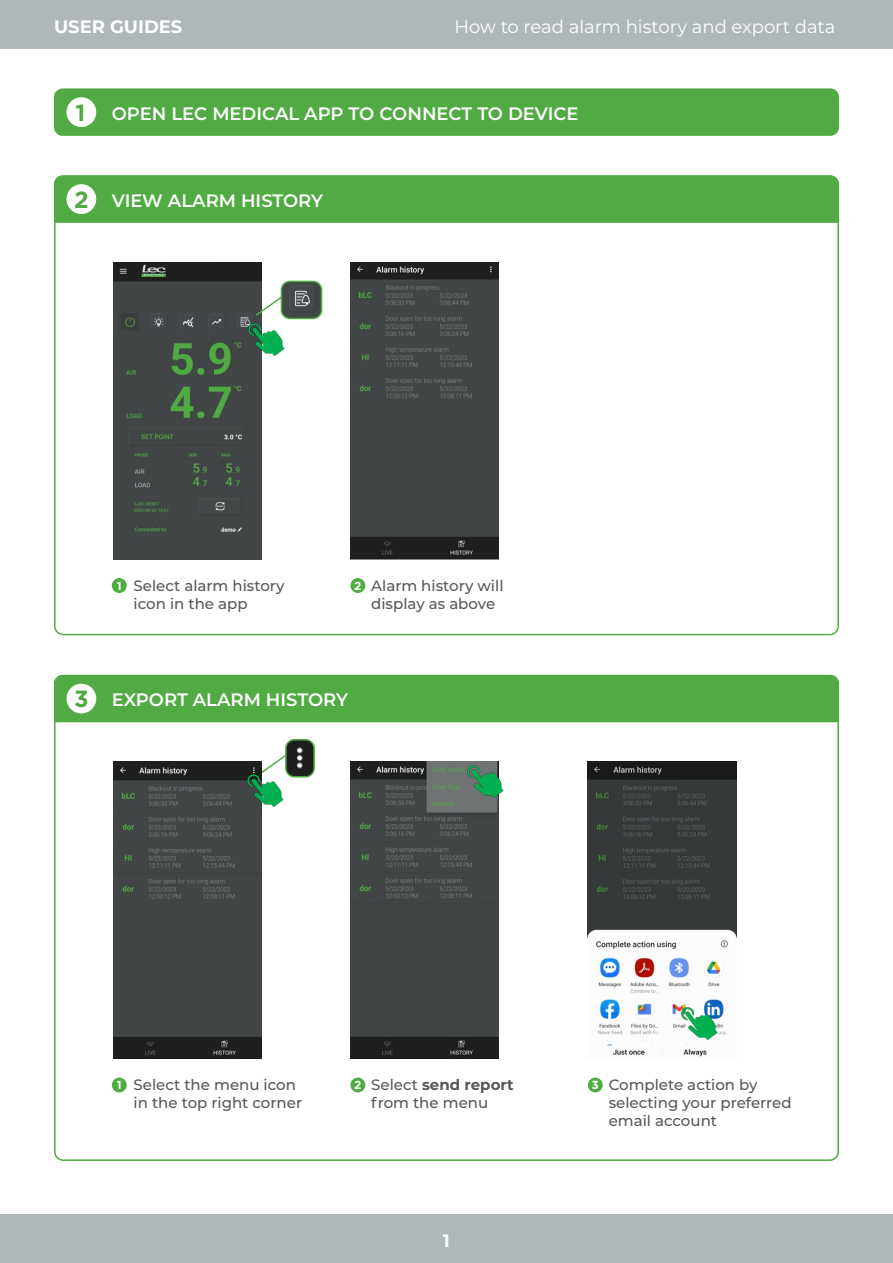
<style>
.page{position:relative;width:893px;height:1263px;background:#fff}
.page>*{position:absolute;margin:0;border:0;box-sizing:border-box;transform-origin:0 0}
.t1{font:700 23.4px "Gotham";color:#50ab42}
.t2{font:600 18px "Montserrat";color:#fff}
.t3{font:18px "Montserrat";color:#fff}
.t4{font:700 18px "Montserrat";color:#fff}
.t5{font:500 15px/18px "Montserrat";color:#57585a}
.t6{font:700 11.7px "Gotham";color:#fff}
.s1{font-weight:700}
</style>
<div class="page">
<div style="left:0;top:1214px;width:893px;height:49px;background:#afb7ba"></div>
<div style="left:0;top:0;width:893px;height:49px;background:#afb7ba"></div>
<div style="left:54px;top:88px;width:785px;height:48px;background:#50ab42;border-radius:9px"></div>
<div style="left:66px;top:97px;width:30px;height:30px;background:#fff;border-radius:50%"></div>
<div style="left:54px;top:176px;width:785px;height:47px;background:#50ab42"></div>
<div style="left:54px;top:175px;width:785px;height:460px;border:2px solid #50ab42;border-radius:9px"></div>
<div style="left:66px;top:184px;width:30px;height:30px;background:#fff;border-radius:50%"></div>
<div style="left:112px;top:578px;width:15px;height:15px;background:#50ab42;border-radius:50%"></div>
<div style="left:350px;top:578px;width:15px;height:15px;background:#50ab42;border-radius:50%"></div>
<img style="left:114px;top:262px;width:147px;height:297px">
<img style="left:235px;top:306px;width:63px;height:63px">
<img style="left:281px;top:281px;width:40px;height:37px">
<div style="left:281px;top:281px;width:41px;height:38px;border:2px solid #50ab42;border-radius:9px"></div>
<img style="left:350px;top:262px;width:149px;height:297px">
<svg style="left:254px;top:295px;width:29px;height:22px"></svg>
<div style="left:54px;top:675px;width:785px;height:47px;background:#50ab42"></div>
<div style="left:66px;top:684px;width:30px;height:29px;background:#fff;border-radius:50%"></div>
<div style="left:112px;top:1077px;width:15px;height:15px;background:#50ab42;border-radius:50%"></div>
<div style="left:350px;top:1077px;width:15px;height:15px;background:#50ab42;border-radius:50%"></div>
<img style="left:114px;top:762px;width:147px;height:296px">
<img style="left:288px;top:742px;width:26px;height:35px">
<div style="left:285px;top:739px;width:30px;height:38px;border:2px solid #50ab42;border-radius:9px"></div>
<img style="left:350px;top:762px;width:149px;height:296px">
<svg style="left:282px;top:753px;width:6px;height:4px"></svg>
<img style="left:234px;top:757px;width:63px;height:63px">
<img style="left:453px;top:761px;width:51px;height:50px">
<div style="left:588px;top:1077px;width:15px;height:15px;background:#50ab42;border-radius:50%"></div>
<img style="left:588px;top:762px;width:148px;height:295px">
<img style="left:667px;top:990px;width:63px;height:63px">
<p class="t4" style="left:54px;top:14px;width:130px">USER GUIDES</p>
<p class="t3" style="left:454px;top:14px;width:383px">How to read alarm history and export data</p>
<p class="t1" style="left:76px;top:97px;width:11px">1</p>
<p class="t2" style="left:112px;top:101px;width:468px">OPEN LEC MEDICAL APP TO CONNECT TO DEVICE</p>
<p class="t1" style="left:74px;top:184px;width:16px">2</p>
<p class="t2" style="left:112px;top:188px;width:213px">VIEW ALARM HISTORY</p>
<p class="t5" style="left:134px;top:575px;width:152px">Select alarm history icon in the app</p>
<p class="t6" style="left:117px;top:578px;width:6px">1</p>
<p class="t6" style="left:354px;top:578px;width:9px">2</p>
<p class="t5" style="left:371px;top:575px;width:134px">Alarm history will display as above</p>
<p class="t1" style="left:74px;top:683px;width:16px">3</p>
<p class="t2" style="left:112px;top:687px;width:238px">EXPORT ALARM HISTORY</p>
<p class="t6" style="left:117px;top:1077px;width:6px">1</p>
<p class="t6" style="left:354px;top:1077px;width:9px">2</p>
<p class="t5" style="left:609px;top:1075px;width:184px">Complete action by selecting your preferred email account</p>
<p class="t5" style="left:134px;top:1075px;width:170px">Select the menu icon in the top right corner</p>
<p class="t5" style="left:371px;top:1075px;width:144px">Select <span class="s1">send report </span>from the menu</p>
<p class="t6" style="left:592px;top:1077px;width:9px">3</p>
<p class="t4" style="left:443px;top:1228px;width:9px">1</p>
</div>
